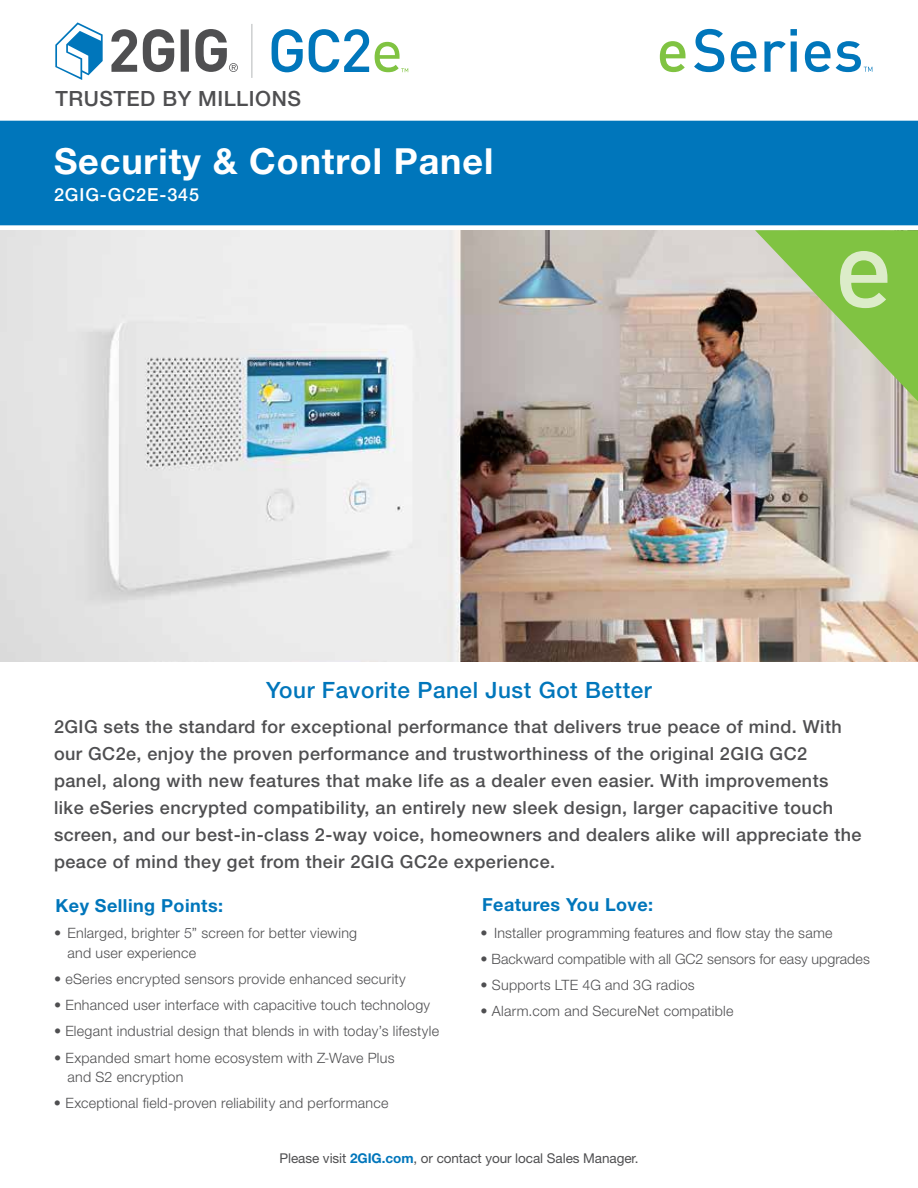
<style>
.page{position:relative;width:918px;height:1188px;background:#fff}
.page>*{position:absolute;margin:0;border:0;box-sizing:border-box;transform-origin:0 0}
.t1{font:700 36px "Helvetica Neue LT Std";letter-spacing:.025em;color:#fff}
.t2{font:500 22.5px "Helvetica Neue LT Std";letter-spacing:.025em;color:#0076bb}
.t3{font:500 21px "Helvetica Neue LT Std";letter-spacing:.025em;color:#4f4f51}
.t4{font:500 18px/27px "Helvetica Neue LT Std";letter-spacing:.025em;color:#4f4f51}
.t5{font:700 18px "Helvetica Neue LT Std";letter-spacing:.025em;color:#0076bb}
.t6{font:500 18px "Helvetica Neue LT Std";letter-spacing:.05em;color:#fff}
.t7{font:300 14.25px/19.5px "Helvetica Neue LT Std";letter-spacing:.02em;color:#4f4f51}
.t8{font:13.5px "Helvetica Neue LT Std";letter-spacing:-.005em;color:#4f4f51}
.s1{font-weight:700;color:#0076bb}
</style>
<div class="page">
<div style="left:0;top:121px;width:918px;height:104px;background:#0076bb"></div>
<img style="left:0;top:230px;width:918px;height:432px">
<svg style="left:272px;top:29px;width:31px;height:43px"></svg>
<svg style="left:309px;top:29px;width:60px;height:43px"></svg>
<svg style="left:375px;top:42px;width:33px;height:30px"></svg>
<svg style="left:111px;top:29px;width:26px;height:43px"></svg>
<svg style="left:143px;top:29px;width:31px;height:43px"></svg>
<div style="left:181px;top:29px;width:8px;height:43px;background:#4f4f51"></div>
<svg style="left:55px;top:22px;width:48px;height:58px"></svg>
<svg style="left:195px;top:29px;width:43px;height:43px"></svg>
<hr style="left:251px;top:24px;width:2px;height:54px;background:#cdcfd0">
<svg style="left:660px;top:41px;width:25px;height:31px"></svg>
<svg style="left:694px;top:29px;width:30px;height:43px"></svg>
<svg style="left:731px;top:41px;width:25px;height:31px"></svg>
<svg style="left:764px;top:29px;width:33px;height:43px"></svg>
<svg style="left:805px;top:41px;width:67px;height:31px"></svg>
<svg style="left:755px;top:230px;width:163px;height:171px;background:#adc484"></svg>
<h3 class="t3" style="left:55px;top:86px;width:247px">TRUSTED BY MILLIONS</h3>
<h1 class="t1" style="left:54px;top:139px;width:441px">Security &amp; Control Panel</h1>
<p class="t6" style="left:54px;top:184px;width:147px">2GIG-GC2E-345</p>
<h2 class="t2" style="left:266px;top:677px;width:387px">Your Favorite Panel Just Got Better</h2>
<p class="t4" style="left:54px;top:713px;width:809px">2GIG sets the standard for exceptional performance that delivers true peace of mind. With our GC2e, enjoy the proven performance and trustworthiness of the original 2GIG GC2 panel, along with new features that make life as a dealer even easier. With improvements like eSeries encrypted compatibility, an entirely new sleek design, larger capacitive touch screen, and our best-in-class 2-way voice, homeowners and dealers alike will appreciate the peace of mind they get from their 2GIG GC2e experience.</p>
<p class="t5" style="left:56px;top:894px;width:169px">Key Selling Points:</p>
<p class="t7" style="left:67px;top:923px;width:291px;text-indent:-13px">• Enlarged, brighter 5” screen for better viewing and user experience</p>
<p class="t7" style="left:54px;top:969px;width:353px">• eSeries encrypted sensors provide enhanced security</p>
<p class="t7" style="left:54px;top:995px;width:378px">• Enhanced user interface with capacitive touch technology</p>
<p class="t7" style="left:54px;top:1021px;width:387px">• Elegant industrial design that blends in with today’s lifestyle</p>
<p class="t7" style="left:67px;top:1047px;width:329px;text-indent:-13px">• Expanded smart home ecosystem with Z-Wave Plus and S2 encryption</p>
<p class="t7" style="left:54px;top:1093px;width:336px">• Exceptional field-proven reliability and performance</p>
<p class="t5" style="left:482px;top:894px;width:173px">Features You Love:</p>
<p class="t7" style="left:481px;top:923px;width:353px">• Installer programming features and flow stay the same</p>
<p class="t7" style="left:481px;top:949px;width:391px">• Backward compatible with all GC2 sensors for easy upgrades</p>
<p class="t7" style="left:481px;top:975px;width:216px">• Supports LTE 4G and 3G radios</p>
<p class="t7" style="left:481px;top:1001px;width:254px">• Alarm.com and SecureNet compatible</p>
<p class="t8" style="left:279px;top:1150px;width:361px">Please visit <span class="s1">2GIG.com</span>, or contact your local Sales Manager.</p>
</div>
